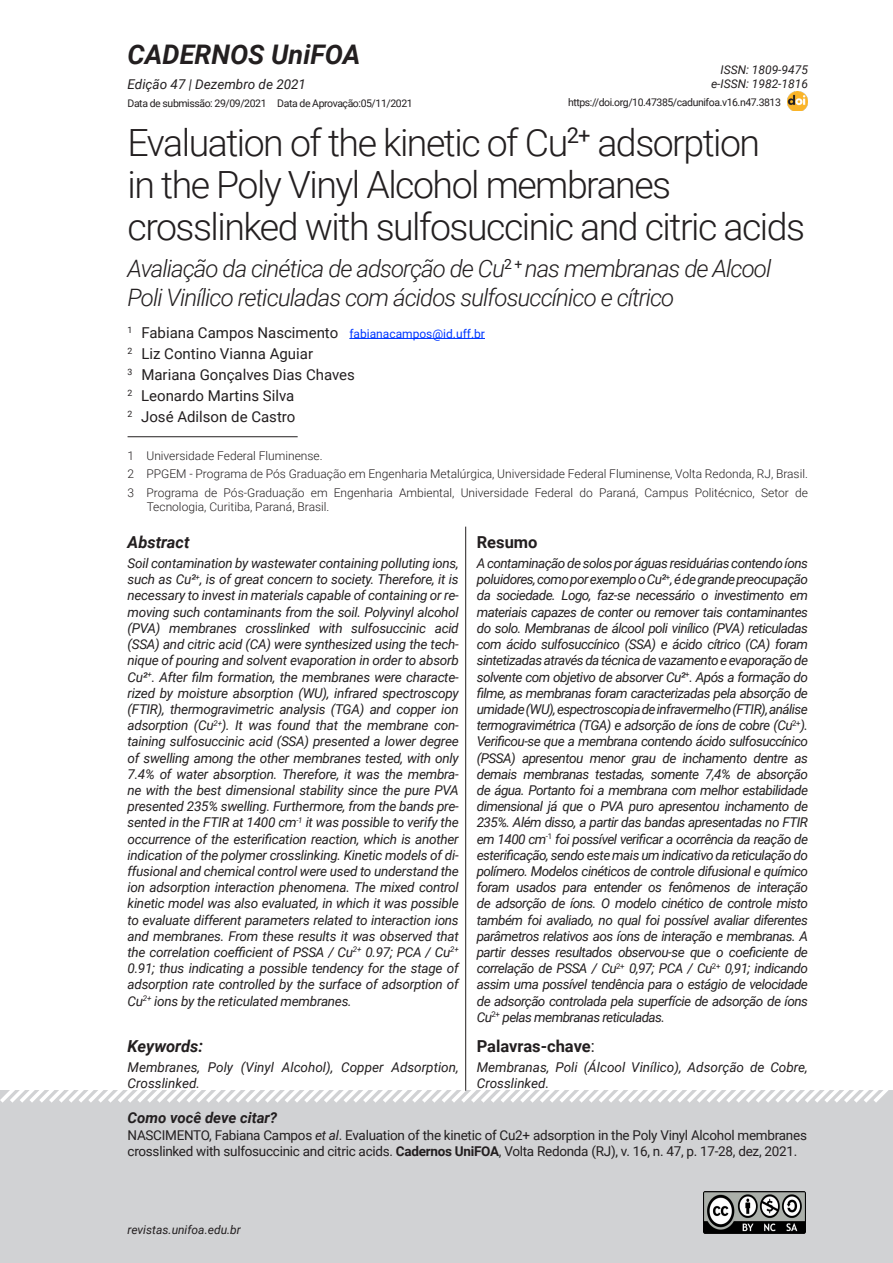
<style>
.page{position:relative;width:893px;height:1263px;background:#fff}
.page>*{position:absolute;margin:0;border:0;box-sizing:border-box;transform-origin:0 0}
.Título_do_Trabalho{font:300 37.5px/42px "Roboto";letter-spacing:-.04em;color:#231f20}
.t1{font:italic 700 27px "Roboto";color:#231f20}
.Título_Inglês{font:italic 300 24px/28.8px "Roboto";letter-spacing:-.04em;color:#231f20}
.t2{font:700 16.5px "Roboto";color:#231f20}
.t3{font:italic 700 16.5px "Roboto";color:#231f20}
.Autores{font:15px "Roboto";color:#231f20}
.t4{font:italic 700 15px "Roboto";color:#231f20}
.Abstract{font:italic 13.5px/16.2px "Roboto";color:#231f20;text-align:justify}
.Resumo{font:italic 13.5px/16.2px "Roboto";letter-spacing:-.01em;color:#231f20;text-align:justify}
.como_citar{font:13.5px/16.2px "Roboto";letter-spacing:-.02em;color:#231f20}
.Nota_de_rodapé{font:300 12px/14.4px "Roboto";color:#231f20}
.t5{font:italic 12px/14.4px "Roboto";color:#231f20;text-align:right}
.data_trabalho{font:10.5px "Roboto";letter-spacing:-.04em;color:#231f20}
.s1{font-size:12px;color:#0038ff}
.s2{font-weight:400}
.s3{font-style:italic}
.s4{font-weight:700}
</style>
<div class="page">
<div style="left:0;top:1091px;width:893px;height:172px;background:#d1d2d4"></div>
<svg style="left:0;top:1079px;width:893px;height:24px"></svg>
<img style="left:703px;top:1192px;width:103px;height:41px">
<img style="left:788px;top:91px;width:20px;height:20px">
<hr style="left:349px;top:338px;width:136px;height:1px;background:#0038ff">
<hr style="left:128px;top:436px;width:170px;height:1px;background:#231f20">
<hr style="left:465px;top:527px;width:1px;height:564px;background:#231f20">
<h2 class="t1" style="left:128px;top:36px;width:235px">CADERNOS UniFOA</h2>
<p class="t5" style="left:711px;top:62px;width:98px">ISSN: 1809-9475 e-ISSN: 1982-1816</p>
<p class="Abstract" style="left:128px;top:75px;width:180px">Edição 47 | Dezembro de 2021</p>
<p class="Título_do_Trabalho" style="left:128px;top:120px;width:679px">Evaluation of the kinetic of Cu<sup>2+</sup> adsorption<br>in the Poly Vinyl Alcohol membranes crosslinked with sulfosuccinic and citric acids</p>
<p class="Título_Inglês" style="left:128px;top:253px;width:645px">Avaliação da cinética de adsorção de Cu<sup>2</sup> <sup>+</sup> nas membranas de Alcool<br>Poli Vinílico reticuladas com ácidos sulfosuccínico e cítrico</p>
<p class="Autores" style="left:128px;top:322px;width:359px"><sup>1</sup> Fabiana Campos Nascimento <span class="s1">fabianacampos@id.uff.br</span></p>
<p class="Autores" style="left:128px;top:343px;width:187px"><sup>2</sup> Liz Contino Vianna Aguiar</p>
<p class="Autores" style="left:128px;top:364px;width:229px"><sup>3</sup> Mariana Gonçalves Dias Chaves</p>
<p class="Autores" style="left:128px;top:385px;width:168px"><sup>2</sup> Leonardo Martins Silva</p>
<p class="Autores" style="left:128px;top:406px;width:169px"><sup>2</sup> José Adilson de Castro</p>
<p class="Nota_de_rodapé" style="left:128px;top:448px;width:197px">1 Universidade Federal Fluminense.</p>
<p class="Nota_de_rodapé" style="left:128px;top:466px;width:682px">2 PPGEM - Programa de Pós Graduação em Engenharia Metalúrgica, Universidade Federal Fluminense, Volta Redonda, RJ, Brasil.</p>
<p class="Nota_de_rodapé" style="left:147px;top:485px;width:663px;text-indent:-19px">3 Programa de Pós-Graduação em Engenharia Ambiental, Universidade Federal do Paraná, Campus Politécnico, Setor de<br>Tecnologia, Curitiba, Paraná, Brasil.</p>
<p class="t3" style="left:128px;top:530px;width:64px">Abstract</p>
<p class="Resumo" style="left:128px;top:555px;width:333px">Soil contamination by wastewater containing polluting ions, such as Cu²<sup>+</sup>, is of great concern to society. Therefore, it is necessary to invest in materials capable of containing or re&shy;moving such contaminants from the soil. Polyvinyl alcohol (PVA) membranes crosslinked with sulfosuccinic acid (SSA) and citric acid (CA) were synthesized using the tech&shy;nique of pouring and solvent evaporation in order to absorb Cu²<sup>+</sup>. After film formation, the membranes were characte&shy;rized by moisture absorption (WU), infrared spectroscopy (FTIR), thermogravimetric analysis (TGA) and copper ion adsorption (Cu<sup>2+</sup>). It was found that the membrane con&shy;taining sulfosuccinic acid (SSA) presented a lower degree of swelling among the other membranes tested, with only 7.4% of water absorption. Therefore, it was the membra&shy;ne with the best dimensional stability since the pure PVA presented 235% swelling. Furthermore, from the bands pre&shy;sented in the FTIR at 1400 cm<sup>-1</sup> it was possible to verify the occurrence of the esterification reaction, which is another indication of the polymer crosslinking. Kinetic models of di&shy;ffusional and chemical control were used to understand the ion adsorption interaction phenomena. The mixed control kinetic model was also evaluated, in which it was possible to evaluate different parameters related to interaction ions and membranes. From these results it was observed that the correlation coefficient of PSSA / Cu<sup>2+</sup> 0.97; PCA / Cu<sup>2+ </sup>0.91; thus indicating a possible tendency for the stage of adsorption rate controlled by the surface of adsorption of Cu<sup>2+</sup> ions by the reticulated membranes.</p>
<p class="t3" style="left:128px;top:1034px;width:77px">Keywords:</p>
<p class="Resumo" style="left:128px;top:1059px;width:333px">Membranes, Poly (Vinyl Alcohol), Copper Adsorption,<br>Crosslinked.</p>
<p class="data_trabalho" style="left:128px;top:96px;width:141px">Data de submissão: 29/09/2021</p>
<p class="data_trabalho" style="left:277px;top:96px;width:137px">Data de Aprovação:05/11/2021</p>
<p class="data_trabalho" style="left:568px;top:95px;width:214px">https://doi.org/10.47385/cadunifoa.v16.n47.3813</p>
<p class="t2" style="left:477px;top:530px;width:62px">Resumo</p>
<p class="Abstract" style="left:477px;top:555px;width:333px">A contaminação de solos por águas residuárias contendo íons poluidores, como por exemplo o Cu²<sup>+</sup>, é de grande preocupação da sociedade. Logo, faz-se necessário o investimento em materiais capazes de conter ou remover tais contaminantes do solo. Membranas de álcool poli vinílico (PVA) reticuladas com ácido sulfosuccínico (SSA) e ácido cítrico (CA) foram sintetizadas através da técnica de vazamento e evaporação de solvente com objetivo de absorver Cu²<sup>+</sup>. Após a formação do filme, as membranas foram caracterizadas pela absorção de umidade (WU), espectroscopia de infravermelho (FTIR), análise termogravimétrica (TGA) e adsorção de íons de cobre (Cu<sup>2+</sup>).<br>Verificou-se que a membrana contendo ácido sulfosuccínico (PSSA) apresentou menor grau de inchamento dentre as demais membranas testadas, somente 7,4% de absorção de água. Portanto foi a membrana com melhor estabilidade dimensional já que o PVA puro apresentou inchamento de 235%. Além disso, a partir das bandas apresentadas no FTIR em 1400 cm<sup>-1</sup> foi possível verificar a ocorrência da reação de esterificação, sendo este mais um indicativo da reticulação do polímero. Modelos cinéticos de controle difusional e químico foram usados para entender os fenômenos de interação de adsorção de íons. O modelo cinético de controle misto também foi avaliado, no qual foi possível avaliar diferentes parâmetros relativos aos íons de interação e membranas. A partir desses resultados observou-se que o coeficiente de correlação de PSSA / Cu<sup>2+</sup> 0,97; PCA / Cu<sup>2+</sup> 0,91; indicando assim uma possível tendência para o estágio de velocidade de adsorção controlada pela superfície de adsorção de íons Cu<sup>2+</sup> pelas membranas reticuladas.</p>
<p class="t2" style="left:477px;top:1034px;width:120px">Palavras-chave<span class="s2">:</span></p>
<p class="Abstract" style="left:477px;top:1059px;width:333px">Membranas, Poli (Álcool Vinílico), Adsorção de Cobre,<br>Crosslinked.</p>
<p class="t4" style="left:128px;top:1107px;width:151px">Como você deve citar?</p>
<p class="como_citar" style="left:128px;top:1126px;width:681px">NASCIMENTO, Fabiana Campos <span class="s3">et al</span>. Evaluation of the kinetic of Cu2+ adsorption in the Poly Vinyl Alcohol membranes crosslinked with sulfosuccinic and citric acids. <span class="s4">Cadernos UniFOA</span>, Volta Redonda (RJ), v. 16, n. 47, p. 17-28, dez, 2021.</p>
<p class="t5" style="left:128px;top:1222px;width:115px">revistas.unifoa.edu.br</p>
</div>
